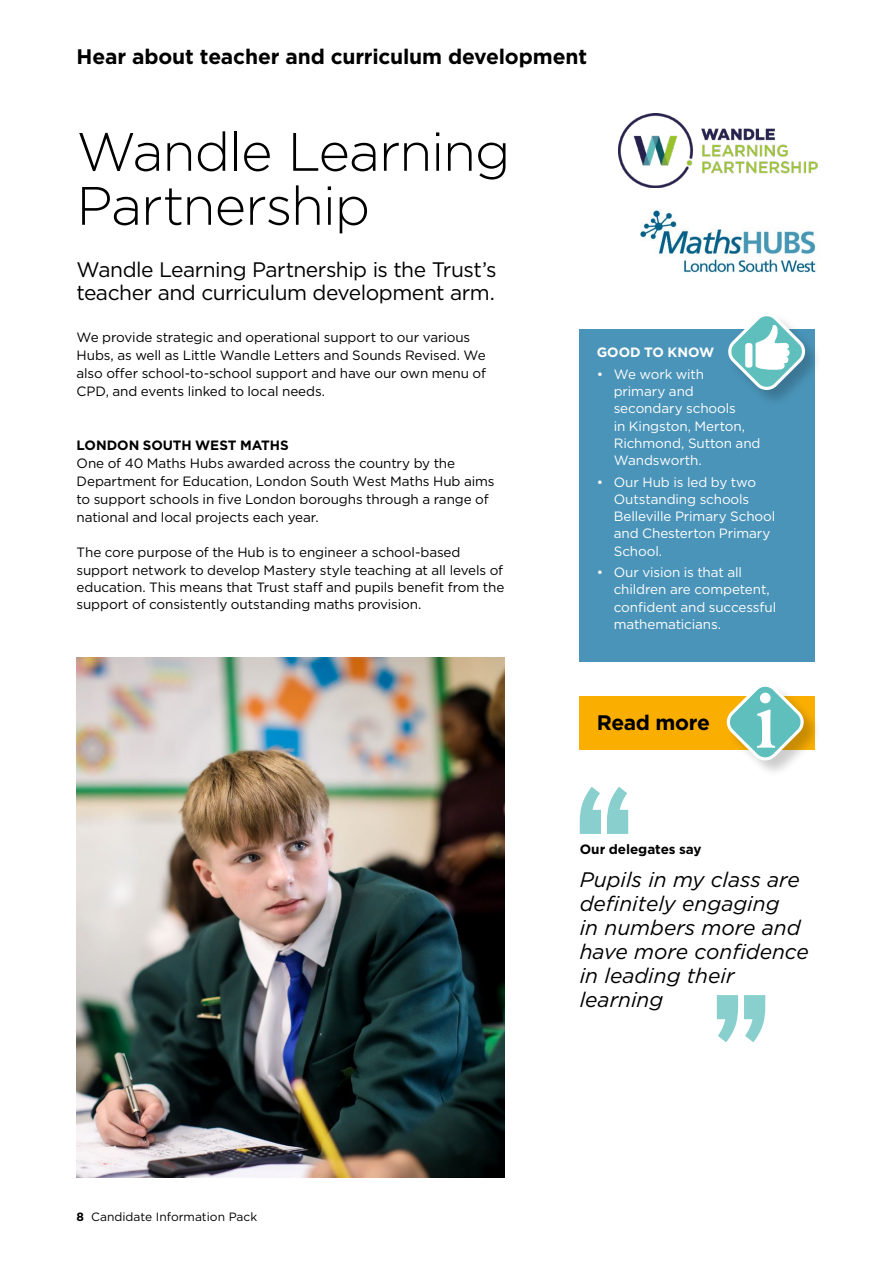
<style>
.page{position:relative;width:893px;height:1263px;background:#fff}
.page>*{position:absolute;margin:0;border:0;box-sizing:border-box;transform-origin:0 0}
.t1{font:300 54px/54px "Gotham";letter-spacing:-.025em;color:#000}
.t2{font:italic 21px/24px "Gotham";color:#000}
.t3{font:21px/22.5px "Gotham";letter-spacing:-.025em;color:#000}
.t4{font:700 21px "Gotham";letter-spacing:-.01em;color:#000}
.t5{font:13.5px/18px "Gotham";letter-spacing:-.01em;color:#000}
.t6{font:13.5px/17.2px "Gotham";letter-spacing:-.01em;color:#fff}
.t7{font:700 13.5px "Gotham";letter-spacing:-.005em;color:#000}
.t8{font:700 13.5px "Gotham";color:#fff}
.t9{font:12px "Gotham";color:#000}
.s1{font-weight:700}
</style>
<div class="page">
<div style="left:580px;top:696px;width:235px;height:54px;background:#f9ae00"></div>
<div style="left:580px;top:329px;width:235px;height:332px;background:#4a94b9"></div>
<svg style="left:580px;top:787px;width:48px;height:47px"></svg>
<svg style="left:717px;top:995px;width:48px;height:47px"></svg>
<div style="left:727px;top:683px;width:94px;height:95px;background:#000;opacity:.2"></div>
<svg style="left:727px;top:683px;width:81px;height:82px"></svg>
<img style="left:77px;top:657px;width:428px;height:521px">
<img style="left:641px;top:210px;width:175px;height:63px">
<img style="left:618px;top:113px;width:199px;height:75px">
<div style="left:728px;top:313px;width:94px;height:94px;background:#000;opacity:.2"></div>
<svg style="left:728px;top:313px;width:81px;height:81px"></svg>
<h2 class="t4" style="left:77px;top:42px;width:512px">Hear about teacher and curriculum development</h2>
<h1 class="t1" style="left:77px;top:123px;width:435px">Wandle Learning<br>Partnership</h1>
<h2 class="t3" style="left:77px;top:258px;width:421px">Wandle Learning Partnership is the Trust’s teacher and curriculum development arm.</h2>
<p class="t5" style="left:77px;top:328px;width:411px">We provide strategic and operational support to our various Hubs, as well as Little Wandle Letters and Sounds Revised. We also offer school-to-school support and have our own menu of CPD, and events linked to local needs.</p>
<p class="t7" style="left:77px;top:436px;width:214px">LONDON SOUTH WEST MATHS</p>
<p class="t5" style="left:77px;top:454px;width:420px">One of 40 Maths Hubs awarded across the country by the Department for Education, London South West Maths Hub aims to support schools in five London boroughs through a range of national and local projects each year.</p>
<p class="t5" style="left:77px;top:544px;width:429px;line-height:17.2px">The core purpose of the Hub is to engineer a school-based support network to develop Mastery style teaching at all levels of education. This means that Trust staff and pupils benefit from the support of consistently outstanding maths provision.</p>
<p class="t8" style="left:597px;top:344px;width:119px">GOOD TO KNOW</p>
<p class="t6" style="left:614px;top:365px;width:148px;text-indent:-17px">• We work with<br>primary and secondary schools<br>in Kingston, Merton,<br>Richmond, Sutton and<br>Wandsworth.</p>
<p class="t6" style="left:614px;top:473px;width:163px;text-indent:-17px">• Our Hub is led by two<br>Outstanding schools<br>Belleville Primary School and Chesterton Primary<br>School.</p>
<p class="t6" style="left:614px;top:563px;width:164px;text-indent:-17px">• Our vision is that all children are competent, confident and successful mathematicians.</p>
<h2 class="t4" style="left:597px;top:709px;width:115px">Read more</h2>
<p class="t7" style="left:580px;top:840px;width:123px">Our delegates say</p>
<h2 class="t2" style="left:580px;top:867px;width:231px">Pupils in my class are definitely engaging<br>in numbers more and have more confidence in leading their learning</h2>
<p class="t9" style="left:77px;top:1209px;width:182px"><span class="s1">8</span> Candidate Information Pack</p>
</div>
